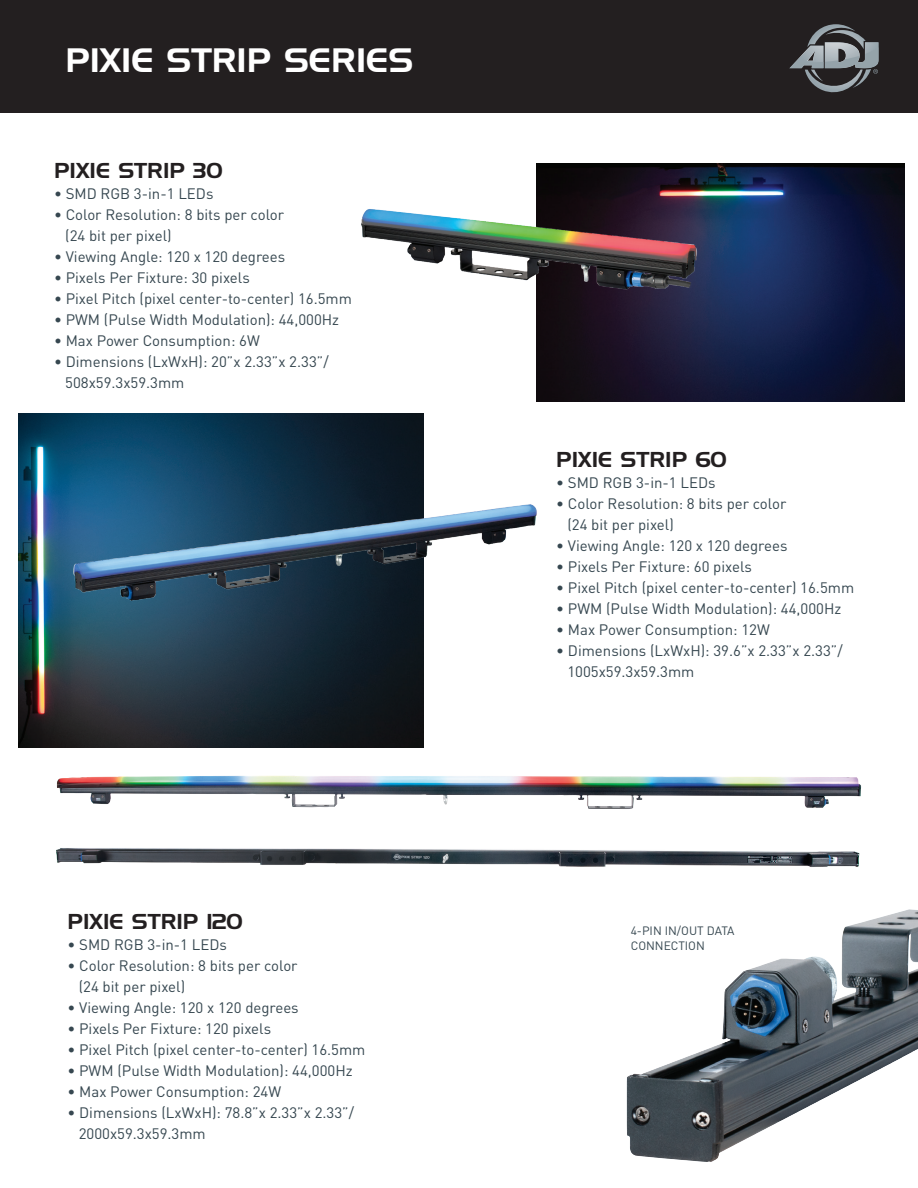
<style>
.page{position:relative;width:918px;height:1188px;background:#fff}
.page>*{position:absolute;margin:0;border:0;box-sizing:border-box;transform-origin:0 0}
.t1{font:33px "Handel Gothic BT";color:#fff}
.t2{font:21px "Handel Gothic BT";color:#231f20}
.t3{font:15px/21px "DIN Pro";color:#364750}
.t4{font:12px/15px "DIN Pro";color:#364750}
</style>
<div class="page">
<div style="left:0;top:0;width:918px;height:113px;background:#231f20"></div>
<svg style="left:789px;top:24px;width:90px;height:69px"></svg>
<img style="left:57px;top:776px;width:804px;height:33px">
<img style="left:627px;top:909px;width:291px;height:253px">
<img style="left:56px;top:848px;width:804px;height:19px">
<img style="left:536px;top:163px;width:368px;height:239px">
<img style="left:361px;top:176px;width:347px;height:149px">
<img style="left:18px;top:414px;width:406px;height:334px">
<img style="left:57px;top:457px;width:480px;height:182px">
<h1 class="t1" style="left:65px;top:40px;width:350px">PIXIE STRIP SERIES</h1>
<h2 class="t2" style="left:54px;top:158px;width:170px">PIXIE STRIP 30</h2>
<p class="t3" style="left:54px;top:183px;width:161px">• SMD RGB 3-in-1 LEDs</p>
<p class="t3" style="left:65px;top:204px;width:220px;text-indent:-11px">• Color Resolution: 8 bits per color (24 bit per pixel)</p>
<p class="t3" style="left:54px;top:246px;width:233px">• Viewing Angle: 120 x 120 degrees</p>
<p class="t3" style="left:54px;top:267px;width:197px">• Pixels Per Fixture: 30 pixels</p>
<p class="t3" style="left:54px;top:288px;width:300px">• Pixel Pitch (pixel center-to-center) 16.5mm</p>
<p class="t3" style="left:54px;top:309px;width:287px">• PWM (Pulse Width Modulation): 44,000Hz</p>
<p class="t3" style="left:54px;top:330px;width:207px">• Max Power Consumption: 6W</p>
<p class="t3" style="left:65px;top:351px;width:265px;text-indent:-11px">• Dimensions (LxWxH): 20”x 2.33”x 2.33”/<br>508x59.3x59.3mm</p>
<h2 class="t2" style="left:68px;top:908px;width:177px">PIXIE STRIP 120</h2>
<p class="t3" style="left:68px;top:933px;width:161px">• SMD RGB 3-in-1 LEDs</p>
<p class="t3" style="left:79px;top:954px;width:220px;text-indent:-11px">• Color Resolution: 8 bits per color (24 bit per pixel)</p>
<p class="t3" style="left:68px;top:996px;width:233px">• Viewing Angle: 120 x 120 degrees</p>
<p class="t3" style="left:68px;top:1017px;width:205px">• Pixels Per Fixture: 120 pixels</p>
<p class="t3" style="left:68px;top:1038px;width:300px">• Pixel Pitch (pixel center-to-center) 16.5mm</p>
<p class="t3" style="left:68px;top:1059px;width:287px">• PWM (Pulse Width Modulation): 44,000Hz</p>
<p class="t3" style="left:68px;top:1080px;width:215px">• Max Power Consumption: 24W</p>
<p class="t3" style="left:79px;top:1101px;width:277px;text-indent:-11px">• Dimensions (LxWxH): 78.8”x 2.33”x 2.33”/<br>2000x59.3x59.3mm</p>
<h2 class="t2" style="left:556px;top:447px;width:172px">PIXIE STRIP 60</h2>
<p class="t3" style="left:556px;top:471px;width:161px">• SMD RGB 3-in-1 LEDs</p>
<p class="t3" style="left:567px;top:492px;width:220px;text-indent:-11px">• Color Resolution: 8 bits per color (24 bit per pixel)</p>
<p class="t3" style="left:556px;top:534px;width:233px">• Viewing Angle: 120 x 120 degrees</p>
<p class="t3" style="left:556px;top:555px;width:197px">• Pixels Per Fixture: 60 pixels</p>
<p class="t3" style="left:556px;top:576px;width:300px">• Pixel Pitch (pixel center-to-center) 16.5mm</p>
<p class="t3" style="left:556px;top:597px;width:287px">• PWM (Pulse Width Modulation): 44,000Hz</p>
<p class="t3" style="left:556px;top:618px;width:215px">• Max Power Consumption: 12W</p>
<p class="t3" style="left:567px;top:639px;width:277px;text-indent:-11px">• Dimensions (LxWxH): 39.6”x 2.33”x 2.33”/<br>1005x59.3x59.3mm</p>
<p class="t4" style="left:631px;top:923px;width:105px">4-PIN IN/OUT DATA<br>CONNECTION</p>
</div>
